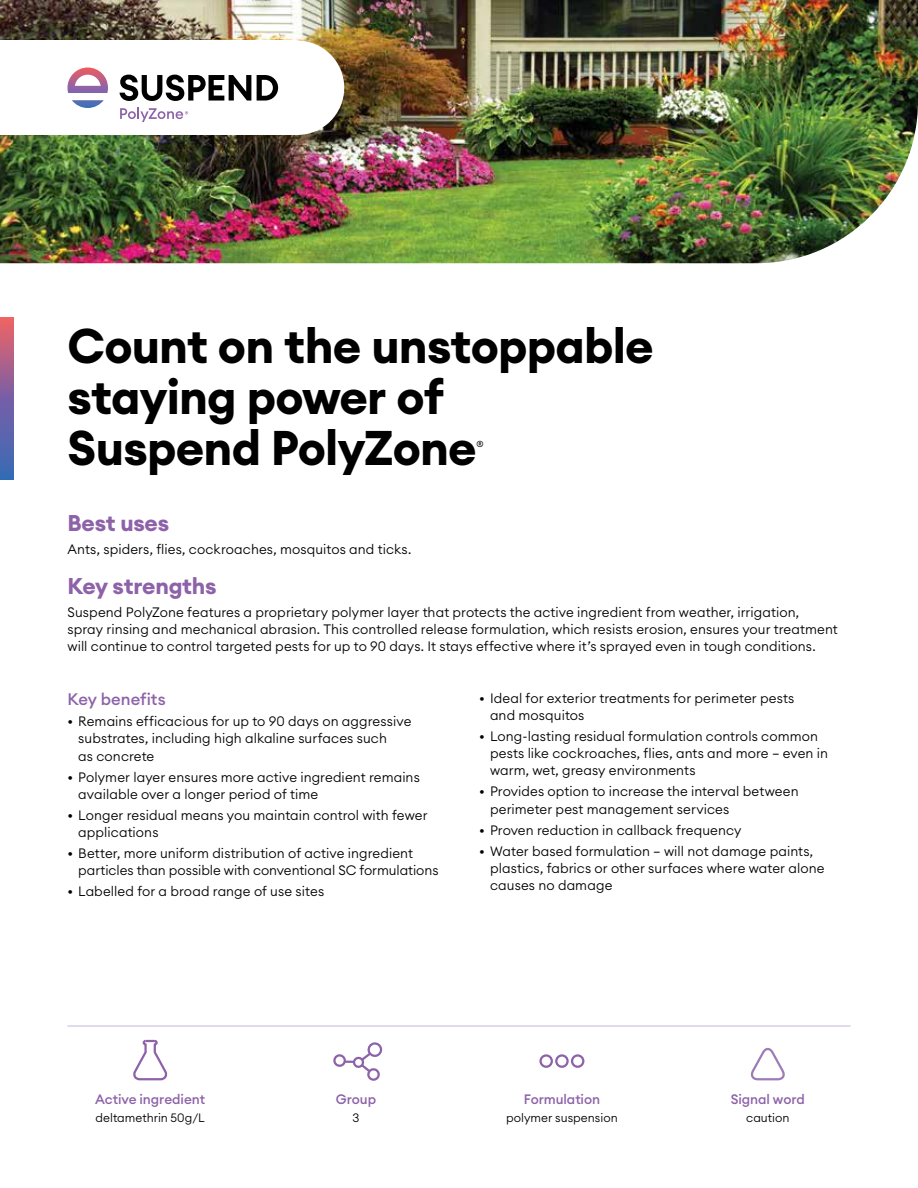
<style>
.page{position:relative;width:918px;height:1188px;background:#fff}
.page>*{position:absolute;margin:0;border:0;box-sizing:border-box;transform-origin:0 0}
.Main_Heading{font:700 48px/51px "Euclid Circular A";letter-spacing:-.015em;color:#000}
.Subhead{font:700 22.5px "Euclid Circular A";letter-spacing:-.015em;color:#8d62a9}
.Sub_Subhead{font:500 16.5px "Euclid Circular A";color:#8d62a9}
.Body_Copy_Bullet{font:300 13.5px/17.2px "Euclid Circular A";letter-spacing:.005em;color:#000}
.Body_Copy{font:300 13.5px/17.2px "Euclid Circular A";letter-spacing:.01em;color:#000}
.Image_Description{font:500 13.5px "Euclid Circular A";letter-spacing:-.005em;color:#8d62a9}
.Image_Sub_Descriptio{font:300 12px "Euclid Circular A";letter-spacing:.005em;color:#000}
.Main_Heading-2{font:8.7px "Euclid Circular A";color:#000}
</style>
<div class="page">
<img style="left:0;top:0;width:918px;height:263px">
<svg style="left:0;top:317px;width:14px;height:162px;background:#856399"></svg>
<div style="left:250px;top:40px;width:94px;height:95px;background:#fff;border-radius:50%"></div>
<div style="left:0;top:40px;width:297px;height:95px;background:#fff"></div>
<hr style="left:68px;top:1025px;width:782px;height:2px;background:#d8cde6">
<div style="left:539px;top:1054px;width:14px;height:14px;border:2px solid #8d62a9;border-radius:50%"></div>
<div style="left:555px;top:1054px;width:14px;height:14px;border:2px solid #8d62a9;border-radius:50%"></div>
<div style="left:571px;top:1054px;width:13px;height:14px;border:2px solid #8d62a9;border-radius:50%"></div>
<svg style="left:333px;top:1042px;width:50px;height:39px"></svg>
<svg style="left:133px;top:1039px;width:34px;height:42px"></svg>
<svg style="left:120px;top:75px;width:158px;height:26px"></svg>
<svg style="left:68px;top:68px;width:40px;height:40px"></svg>
<svg style="left:120px;top:108px;width:68px;height:14px"></svg>
<svg style="left:750px;top:1048px;width:35px;height:33px"></svg>
<p class="Main_Heading" style="left:68px;top:321px;width:588px">Count on the unstoppable staying power of<br>Suspend PolyZone</p>
<p class="Main_Heading-2" style="left:477px;top:438px;width:9px">®</p>
<p class="Subhead" style="left:68px;top:509px;width:103px">Best uses</p>
<p class="Body_Copy" style="left:68px;top:540px;width:345px">Ants, spiders, flies, cockroaches, mosquitos and ticks.</p>
<p class="Subhead" style="left:68px;top:571px;width:151px">Key strengths</p>
<p class="Body_Copy" style="left:68px;top:603px;width:772px">Suspend PolyZone features a proprietary polymer layer that protects the active ingredient from weather, irrigation, spray rinsing and mechanical abrasion. This controlled release formulation, which resists erosion, ensures your treatment will continue to control targeted pests for up to 90 days. It stays effective where it’s sprayed even in tough conditions.</p>
<p class="Sub_Subhead" style="left:68px;top:689px;width:100px">Key benefits</p>
<p class="Body_Copy_Bullet" style="left:78px;top:712px;width:335px;text-indent:-11px">• Remains efficacious for up to 90 days on aggressive substrates, including high alkaline surfaces such<br>as concrete</p>
<p class="Body_Copy_Bullet" style="left:78px;top:768px;width:343px;text-indent:-11px">• Polymer layer ensures more active ingredient remains available over a longer period of time</p>
<p class="Body_Copy_Bullet" style="left:78px;top:806px;width:351px;text-indent:-11px">• Longer residual means you maintain control with fewer applications</p>
<p class="Body_Copy_Bullet" style="left:78px;top:845px;width:362px;text-indent:-11px">• Better, more uniform distribution of active ingredient particles than possible with conventional SC formulations</p>
<p class="Body_Copy_Bullet" style="left:68px;top:883px;width:258px">• Labelled for a broad range of use sites</p>
<p class="Body_Copy_Bullet" style="left:490px;top:689px;width:306px;text-indent:-11px">• Ideal for exterior treatments for perimeter pests and mosquitos</p>
<p class="Body_Copy_Bullet" style="left:490px;top:727px;width:339px;text-indent:-11px">• Long-lasting residual formulation controls common pests like cockroaches, flies, ants and more – even in warm, wet, greasy environments</p>
<p class="Body_Copy_Bullet" style="left:490px;top:783px;width:310px;text-indent:-11px">• Provides option to increase the interval between perimeter pest management services</p>
<p class="Body_Copy_Bullet" style="left:479px;top:821px;width:264px">• Proven reduction in callback frequency</p>
<p class="Body_Copy_Bullet" style="left:490px;top:842px;width:336px;text-indent:-11px">• Water based formulation – will not damage paints, plastics, fabrics or other surfaces where water alone causes no damage</p>
<p class="Image_Description" style="left:95px;top:1091px;width:112px">Active ingredient</p>
<p class="Image_Sub_Descriptio" style="left:96px;top:1110px;width:111px">deltamethrin 50g/L</p>
<p class="Image_Description" style="left:336px;top:1091px;width:42px">Group</p>
<p class="Image_Sub_Descriptio" style="left:353px;top:1110px;width:8px">3</p>
<p class="Image_Description" style="left:524px;top:1091px;width:78px">Formulation</p>
<p class="Image_Sub_Descriptio" style="left:506px;top:1110px;width:113px">polymer suspension</p>
<p class="Image_Description" style="left:731px;top:1091px;width:76px">Signal word</p>
<p class="Image_Sub_Descriptio" style="left:746px;top:1110px;width:45px">caution</p>
</div>
